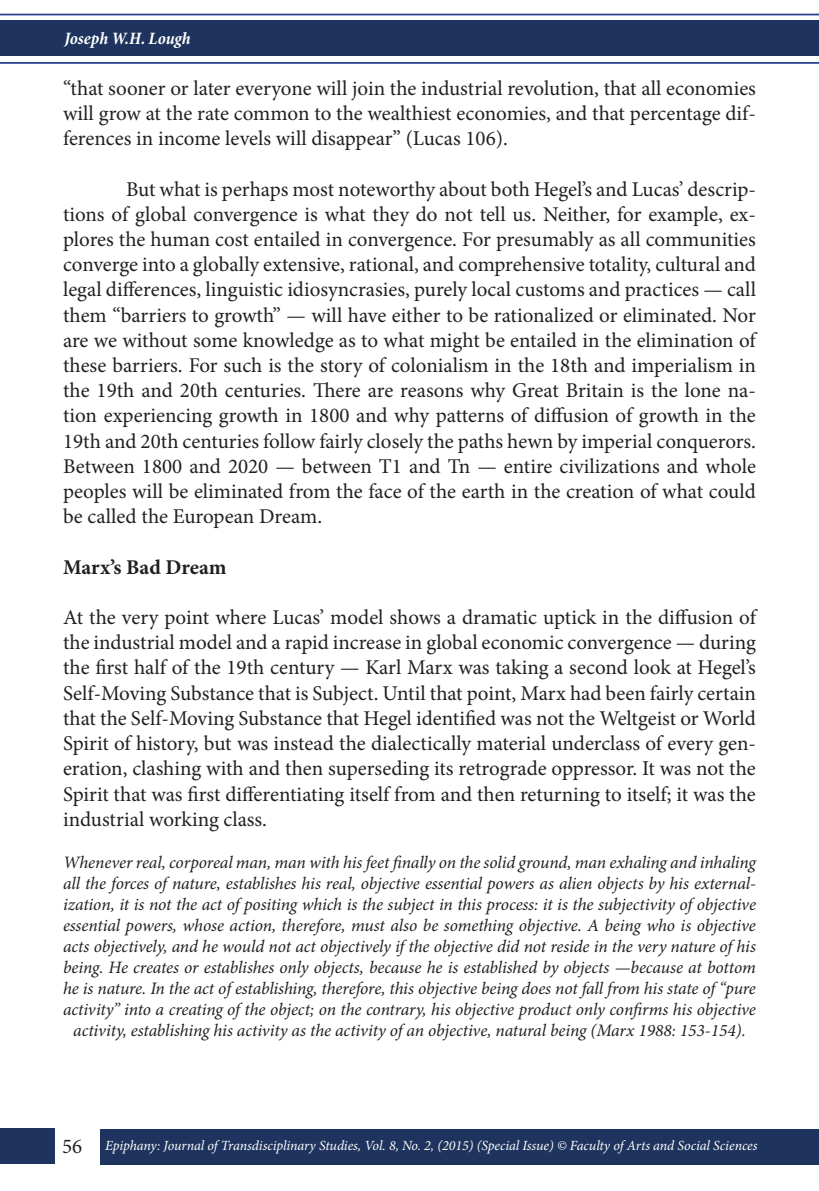
<style>
.page{position:relative;width:819px;height:1191px;background:#fff}
.page>*{position:absolute;margin:0;border:0;box-sizing:border-box;transform-origin:0 0}
.t1{font:21px/25.2px "Minion Pro";color:#231f20;text-align:justify}
.t2{font:700 21px "Minion Pro";color:#231f20}
.t3{font:italic 17.5px/21px "Minion Pro";letter-spacing:-.01em;color:#231f20;text-align:center}
.t4{font:italic 700 condensed 17.5px "Minion Pro";color:#fff}
.t5{font:italic 14px "Minion Pro";letter-spacing:-.01em;color:#fff}
</style>
<div class="page">
<div style="left:0;top:21px;width:819px;height:35px;background:#1e335d"></div>
<div style="left:100px;top:1128px;width:719px;height:36px;background:#1e335d"></div>
<div style="left:0;top:1128px;width:54px;height:35px;background:#1e335d"></div>
<hr style="left:0;top:14px;width:819px;height:1px;background:#253f8e">
<hr style="left:0;top:62px;width:819px;height:2px;background:#253f8e">
<p class="t4" style="left:64px;top:26px;width:128px">Joseph W.H. Lough</p>
<p class="t1" style="left:63px;top:75px;width:694px">“that sooner or later everyone will join the industrial revolution, that all economies will grow at the rate common to the wealthiest economies, and that percentage dif&shy;ferences in income levels will disappear” (Lucas 106).</p>
<p class="t1" style="left:63px;top:176px;width:694px;text-indent:63px">But what is perhaps most noteworthy about both Hegel’s and Lucas’ descrip&shy;tions of global convergence is what they do not tell us. Neither, for example, ex&shy;plores the human cost entailed in convergence. For presumably as all communities converge into a globally extensive, rational, and comprehensive totality, cultural and legal differences, linguistic idiosyncrasies, purely local customs and practices — call them “barriers to growth” — will have either to be rationalized or eliminated. Nor are we without some knowledge as to what might be entailed in the elimination of these barriers. For such is the story of colonialism in the 18th and imperialism in the 19th and 20th centuries. There are reasons why Great Britain is the lone na&shy;tion experiencing growth in 1800 and why patterns of diffusion of growth in the 19th and 20th centuries follow fairly closely the paths hewn by imperial conquerors.<br>Between 1800 and 2020 — between T1 and Tn — entire civilizations and whole peoples will be eliminated from the face of the earth in the creation of what could be called the European Dream.</p>
<p class="t2" style="left:63px;top:552px;width:165px">Marx’s Bad Dream</p>
<p class="t1" style="left:63px;top:605px;width:694px">At the very point where Lucas’ model shows a dramatic uptick in the diffusion of the industrial model and a rapid increase in global economic convergence — during the first half of the 19th century — Karl Marx was taking a second look at Hegel’s Self-Moving Substance that is Subject. Until that point, Marx had been fairly certain that the Self-Moving Substance that Hegel identified was not the Weltgeist or World Spirit of history, but was instead the dialectically material underclass of every gen&shy;eration, clashing with and then superseding its retrograde oppressor. It was not the Spirit that was first differentiating itself from and then returning to itself; it was the industrial working class.</p>
<p class="t3" style="left:63px;top:851px;width:694px">Whenever real, corporeal man, man with his feet finally on the solid ground, man exhaling and inhaling all the forces of nature, establishes his real, objective essential powers as alien objects by his external&shy;ization, it is not the act of positing which is the subject in this process: it is the subjectivity of objective essential powers, whose action, therefore, must also be something objective. A being who is objective acts objectively, and he would not act objectively if the objective did not reside in the very nature of his being. He creates or establishes only objects, because he is established by objects —because at bottom he is nature. In the act of establishing, therefore, this objective being does not fall from his state of “pure activity” into a creating of the object; on the contrary, his objective product only confirms his objective activity, establishing his activity as the activity of an objective, natural being (Marx 1988: 153-154).</p>
<p class="t1" style="left:62px;top:1133px;width:22px">56</p>
<p class="t5" style="left:105px;top:1136px;width:653px">Epiphany: Journal of Transdisciplinary Studies, Vol. 8, No. 2, (2015) (Special Issue) © Faculty of Arts and Social Sciences</p>
</div>
